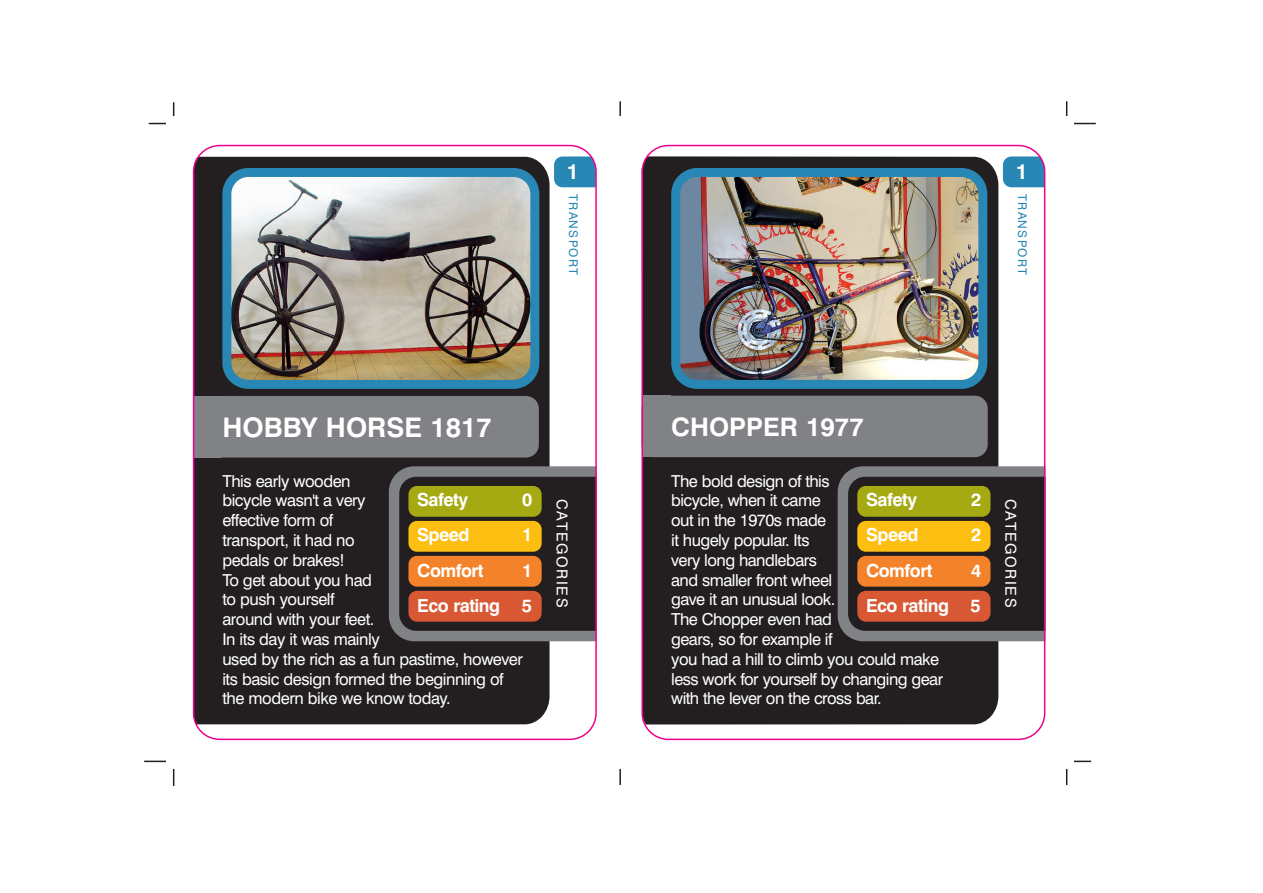
<style>
.page{position:relative;width:1263px;height:893px;background:#fff}
.page>*{position:absolute;margin:0;border:0;box-sizing:border-box;transform-origin:0 0}
.t1{font:700 27px "Swiss 721 BT";color:#fff}
.t2{font:700 25.5px "Swiss 721 BT";color:#fff}
.t3{font:700 21px "Swiss 721 BT";color:#fff}
.t4{font:700 18px/35.5px "Swiss 721 BT";letter-spacing:-.03em;color:#fff;text-align:right}
.t5{font:16.5px/19.8px "Swiss 721 BT";letter-spacing:-.035em;color:#fff}
.t6{font:15px "Swiss 721 BT";letter-spacing:.11em;color:#fff}
.t7{font:12px "Swiss 721 BT";letter-spacing:.11em;color:#2887b4}
</style>
<div class="page">
<hr style="left:149px;top:123px;width:947px;height:1px;background:#231f20">
<hr style="left:144px;top:761px;width:947px;height:1px;background:#231f20">
<hr style="left:173px;top:102px;width:1px;height:684px;background:#231f20">
<hr style="left:1066px;top:101px;width:1px;height:684px;background:#231f20">
<hr style="left:619px;top:101px;width:2px;height:684px;background:#231f20">
<div style="left:166px;top:116px;width:908px;height:652px;background:#fff"></div>
<svg style="left:1045px;top:167px;width:1px;height:20px"></svg>
<img style="left:641px;top:145px;width:404px;height:595px">
<svg style="left:193px;top:145px;width:404px;height:595px;background:#776f69"></svg>
<p class="t3" style="left:567px;top:163px;width:13px">1</p>
<p class="t7" style="left:578px;top:194px;width:83px;rotate:90deg">TRANSPORT</p>
<h1 class="t1" style="left:222px;top:417px;width:271px">HOBBY HORSE 1817</h1>
<p class="t5" style="left:222px;top:472px;width:302px">This early wooden<br>bicycle wasn't a very<br>effective form of<br>transport, it had no<br>pedals or brakes!<br>To get about you had<br>to push yourself<br>around with your feet.<br>In its day it was mainly<br>used by the rich as a fun pastime, however its basic design formed the beginning of the modern bike we know today.</p>
<p class="t4" style="left:417px;top:483px;width:53px">Safety</p>
<p class="t4" style="left:522px;top:483px;width:12px">0</p>
<p class="t4" style="left:417px;top:519px;width:54px">Speed</p>
<p class="t4" style="left:522px;top:519px;width:12px">1</p>
<p class="t4" style="left:417px;top:554px;width:68px">Comfort</p>
<p class="t4" style="left:417px;top:554px;width:117px">1<br>Eco rating 5</p>
<p class="t6" style="left:568px;top:498px;width:110px;rotate:90deg">CATEGORIES</p>
<p class="t3" style="left:1016px;top:163px;width:13px">1</p>
<p class="t7" style="left:1027px;top:194px;width:83px;rotate:90deg">TRANSPORT</p>
<h2 class="t2" style="left:671px;top:417px;width:194px">CHOPPER 1977</h2>
<p class="t5" style="left:671px;top:472px;width:273px">The bold design of this<br>bicycle, when it came<br>out in the 1970s made<br>it hugely popular. Its<br>very long handlebars<br>and smaller front wheel<br>gave it an unusual look.<br>The Chopper even had<br>gears, so for example if<br>you had a hill to climb you could make less work for yourself by changing gear with the lever on the cross bar.</p>
<p class="t4" style="left:866px;top:483px;width:53px">Safety</p>
<p class="t4" style="left:971px;top:483px;width:12px">2</p>
<p class="t4" style="left:866px;top:519px;width:54px">Speed</p>
<p class="t4" style="left:971px;top:519px;width:12px">2</p>
<p class="t4" style="left:866px;top:554px;width:68px">Comfort</p>
<p class="t4" style="left:866px;top:554px;width:117px">4<br>Eco rating 5</p>
<p class="t6" style="left:1017px;top:498px;width:110px;rotate:90deg">CATEGORIES</p>
</div>
